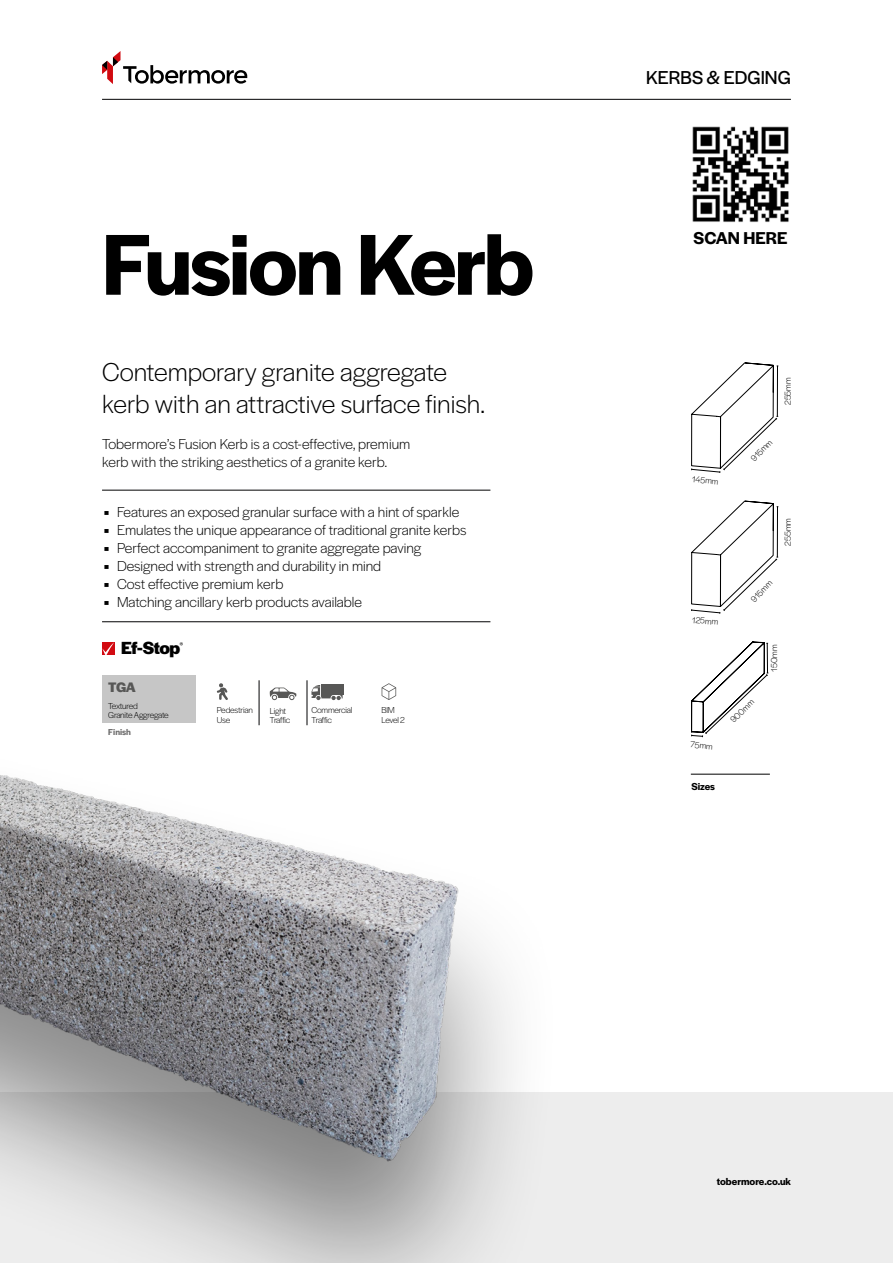
<style>
.page{position:relative;width:893px;height:1263px;background:#fff}
.page>*{position:absolute;margin:0;border:0;box-sizing:border-box;transform-origin:0 0}
.t1{font:600 90px "Halyard Display";letter-spacing:-.025em;color:#000}
.t2{font:300 27px/32.4px "Halyard Display";color:#000}
.t3{font:19.5px "Halyard Display";color:#000}
.t4{font:700 18.3px "Halyard Display";letter-spacing:-.035em;color:#000}
.t5{font:600 17.85px "Halyard Display";color:#000}
.t6{font:300 15px/18px "Halyard Display";color:#000}
.t7{font:700 14.4px "Halyard Display";color:#575756}
.t8{font:600 10.5px "Halyard Display";color:#000}
.t9{font:300 9px "Halyard Display";letter-spacing:-.025em;color:#000}
.t10{font:600 9px "Halyard Display";letter-spacing:-.005em;color:#706f6f}
.t11{font:5.4px "Halyard Display";color:#000}
.s1{font-weight:700}
</style>
<div class="page">
<div style="left:0;top:1093px;width:893px;height:170px;background:#ededed"></div>
<hr style="left:102px;top:99px;width:689px;height:1px;background:#020203">
<svg style="left:102px;top:51px;width:145px;height:33px"></svg>
<hr style="left:102px;top:621px;width:388px;height:1px;background:#020203">
<hr style="left:102px;top:490px;width:388px;height:1px;background:#020203">
<hr style="left:691px;top:774px;width:79px;height:1px;background:#000">
<svg style="left:691px;top:363px;width:87px;height:110px"></svg>
<svg style="left:691px;top:501px;width:87px;height:113px"></svg>
<svg style="left:691px;top:641px;width:77px;height:96px"></svg>
<svg style="left:102px;top:642px;width:12px;height:13px"></svg>
<div style="left:102px;top:676px;width:94px;height:47px;background:#c6c6c6"></div>
<div style="left:0;top:727px;width:564px;height:536px;background:#000;opacity:.45"></div>
<img style="left:0;top:695px;width:512px;height:511px">
<svg style="left:382px;top:683px;width:14px;height:17px"></svg>
<svg style="left:217px;top:683px;width:11px;height:17px"></svg>
<hr style="left:259px;top:680px;width:1px;height:45px;background:#020203">
<hr style="left:307px;top:680px;width:1px;height:45px;background:#020203">
<svg style="left:270px;top:687px;width:26px;height:13px"></svg>
<div style="left:321px;top:684px;width:23px;height:10px;background:#575756"></div>
<svg style="left:311px;top:685px;width:32px;height:15px"></svg>
<img style="left:692px;top:126px;width:97px;height:96px">
<p class="t1" style="left:102px;top:200px;width:434px">Fusion Kerb</p>
<p class="t2" style="left:102px;top:354px;width:385px">Contemporary granite aggregate kerb with an attractive surface finish.</p>
<p class="t6" style="left:102px;top:434px;width:310px">Tobermore’s Fusion Kerb is a cost-effective, premium kerb with the striking aesthetics of a granite kerb.</p>
<p class="t6" style="left:104px;top:502px;width:357px"><span class="s1">•</span> Features an exposed granular surface with a hint of sparkle</p>
<p class="t6" style="left:104px;top:520px;width:364px"><span class="s1">•</span> Emulates the unique appearance of traditional granite kerbs</p>
<p class="t6" style="left:104px;top:538px;width:319px"><span class="s1">•</span> Perfect accompaniment to granite aggregate paving</p>
<p class="t6" style="left:104px;top:556px;width:279px"><span class="s1">•</span> Designed with strength and durability in mind</p>
<p class="t6" style="left:104px;top:574px;width:181px"><span class="s1">•</span> Cost effective premium kerb</p>
<p class="t6" style="left:104px;top:592px;width:260px"><span class="s1">•</span> Matching ancillary kerb products available</p>
<p class="t4" style="left:121px;top:635px;width:61px">Ef-Stop</p>
<p class="t11" style="left:180px;top:641px;width:5px">®</p>
<p class="t7" style="left:108px;top:677px;width:29px">TGA</p>
<p class="t9" style="left:108px;top:699px;width:31px">Textured</p>
<p class="t9" style="left:108px;top:709px;width:62px">Granite Aggregate</p>
<p class="t10" style="left:108px;top:725px;width:24px">Finish</p>
<p class="t9" style="left:217px;top:704px;width:37px">Pedestrian</p>
<p class="t9" style="left:217px;top:713px;width:15px">Use</p>
<p class="t9" style="left:270px;top:704px;width:18px">Light</p>
<p class="t9" style="left:270px;top:713px;width:22px">Traffic</p>
<p class="t9" style="left:311px;top:704px;width:42px">Commercial</p>
<p class="t9" style="left:311px;top:713px;width:22px">Traffic</p>
<p class="t9" style="left:382px;top:704px;width:15px">BIM</p>
<p class="t9" style="left:382px;top:713px;width:25px">Level 2</p>
<p class="t3" style="left:646px;top:64px;width:146px">KERBS &amp; EDGING</p>
<p class="t5" style="left:694px;top:225px;width:95px">SCAN HERE</p>
<p class="t9" style="left:693px;top:472px;width:28px;rotate:6deg">145mm</p>
<p class="t9" style="left:782px;top:405px;width:29px;rotate:-90deg">255mm</p>
<p class="t9" style="left:748px;top:456px;width:28px;rotate:-46deg">915mm</p>
<p class="t9" style="left:782px;top:546px;width:29px;rotate:-90deg">255mm</p>
<p class="t9" style="left:693px;top:613px;width:28px;rotate:6deg">125mm</p>
<p class="t9" style="left:691px;top:738px;width:24px;rotate:6deg">75mm</p>
<p class="t9" style="left:748px;top:596px;width:28px;rotate:-46deg">915mm</p>
<p class="t9" style="left:727px;top:717px;width:31px;rotate:-45deg">900mm</p>
<p class="t9" style="left:768px;top:672px;width:29px;rotate:-90deg">150mm</p>
<p class="t8" style="left:691px;top:779px;width:25px">Sizes</p>
<p class="t8" style="left:717px;top:1174px;width:76px">tobermore.co.uk</p>
</div>
